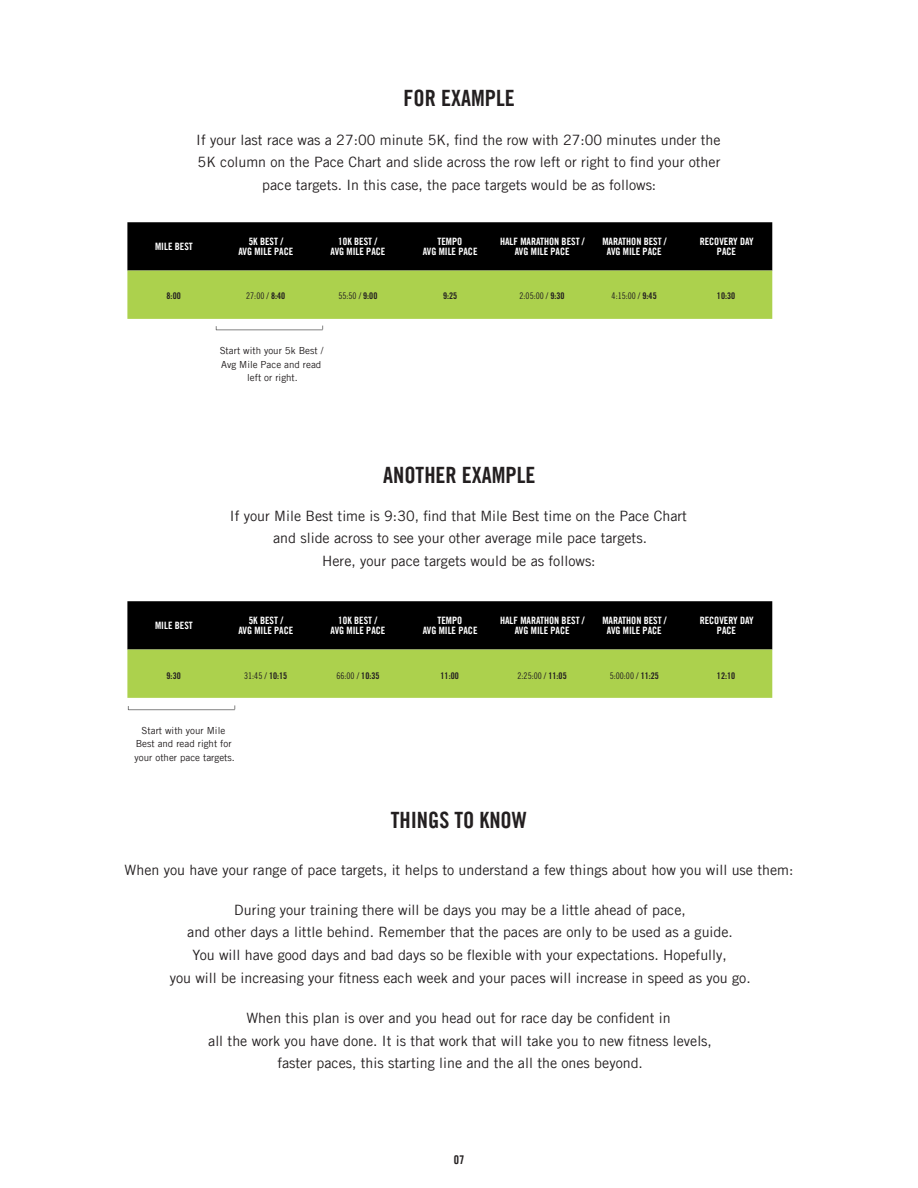
<style>
.page{position:relative;width:918px;height:1188px;background:#fff}
.page>*{position:absolute;margin:0;border:0;box-sizing:border-box;transform-origin:0 0}
.t1{font:700 condensed 22.5px "Trade Gothicfor Nike 365";color:#231f20}
.t2{font:14.25px/22.5px "Trade Gothicfor Nike 365";color:#231f20;text-align:center}
.t3{font:700 condensed 12px "Trade Gothicfor Nike 365";color:#231f20}
.t4{font:700 condensed 10.2px/10.2px "Trade Gothicfor Nike 365";color:#fff;text-align:center}
.t5{font:9.75px/13.5px "Trade Gothicfor Nike 365";color:#231f20;text-align:center}
.t6{font:9.15px "Trade Gothic LT Std Cn 18";color:#231f20}
.t7{font:9.15px "Trade Gothic LT Std Bd Cn 20";color:#231f20}
.s1{font-family:"Trade Gothic LT Std Bd Cn 20"}
</style>
<div class="page">
<svg style="left:127px;top:222px;width:645px;height:97px;background:#586b29"></svg>
<hr style="left:216px;top:330px;width:107px;height:1px;background:#000">
<svg style="left:127px;top:601px;width:645px;height:97px;background:#586b2a"></svg>
<hr style="left:128px;top:709px;width:107px;height:1px;background:#000">
<h1 class="t1" style="left:404px;top:84px;width:113px">FOR EXAMPLE</h1>
<p class="t2" style="left:196px;top:128px;width:526px">If your last race was a 27:00 minute 5K, find the row with 27:00 minutes under the<br>5K column on the Pace Chart and slide across the row left or right to find your other pace targets. In this case, the pace targets would be as follows:</p>
<p class="t4" style="left:155px;top:241px;width:39px">MILE BEST</p>
<p class="t4" style="left:238px;top:236px;width:56px">5K BEST /<br>AVG MILE PACE</p>
<p class="t4" style="left:331px;top:236px;width:56px">10K BEST /<br>AVG MILE PACE</p>
<p class="t4" style="left:423px;top:236px;width:56px">TEMPO<br>AVG MILE PACE</p>
<p class="t4" style="left:500px;top:236px;width:86px">HALF MARATHON BEST /<br>AVG MILE PACE</p>
<p class="t4" style="left:602px;top:236px;width:66px">MARATHON BEST /<br>AVG MILE PACE</p>
<p class="t4" style="left:700px;top:236px;width:55px">RECOVERY DAY<br>PACE</p>
<p class="t7" style="left:167px;top:290px;width:16px">8:00</p>
<p class="t6" style="left:246px;top:290px;width:41px">27:00 / <span class="s1">8:40</span></p>
<p class="t6" style="left:338px;top:290px;width:41px">55:50 / <span class="s1">9:00</span></p>
<p class="t7" style="left:443px;top:290px;width:16px">9:25</p>
<p class="t6" style="left:520px;top:290px;width:47px">2:05:00 / <span class="s1">9:30</span></p>
<p class="t6" style="left:612px;top:290px;width:47px">4:15:00 / <span class="s1">9:45</span></p>
<p class="t7" style="left:717px;top:290px;width:20px">10:30</p>
<p class="t5" style="left:220px;top:344px;width:105px">Start with your 5k Best /<br>Avg Mile Pace and read left or right.</p>
<h1 class="t1" style="left:383px;top:462px;width:154px">ANOTHER EXAMPLE</h1>
<p class="t2" style="left:230px;top:504px;width:459px">If your Mile Best time is 9:30, find that Mile Best time on the Pace Chart and slide across to see your other average mile pace targets.<br>Here, your pace targets would be as follows:</p>
<p class="t4" style="left:155px;top:620px;width:39px">MILE BEST</p>
<p class="t4" style="left:238px;top:615px;width:56px">5K BEST /<br>AVG MILE PACE</p>
<p class="t4" style="left:331px;top:615px;width:56px">10K BEST /<br>AVG MILE PACE</p>
<p class="t4" style="left:423px;top:615px;width:56px">TEMPO<br>AVG MILE PACE</p>
<p class="t4" style="left:500px;top:615px;width:86px">HALF MARATHON BEST /<br>AVG MILE PACE</p>
<p class="t4" style="left:602px;top:615px;width:66px">MARATHON BEST /<br>AVG MILE PACE</p>
<p class="t4" style="left:700px;top:615px;width:55px">RECOVERY DAY<br>PACE</p>
<p class="t7" style="left:167px;top:671px;width:16px">9:30</p>
<p class="t6" style="left:244px;top:671px;width:45px">31:45 / <span class="s1">10:15</span></p>
<p class="t6" style="left:336px;top:671px;width:45px">66:00 / <span class="s1">10:35</span></p>
<p class="t7" style="left:441px;top:671px;width:20px">11:00</p>
<p class="t6" style="left:518px;top:671px;width:51px">2:25:00 / <span class="s1">11:05</span></p>
<p class="t6" style="left:610px;top:671px;width:51px">5:00:00 / <span class="s1">11:25</span></p>
<p class="t7" style="left:717px;top:671px;width:20px">12:10</p>
<p class="t5" style="left:135px;top:724px;width:102px">Start with your Mile<br>Best and read right for your other pace targets.</p>
<h1 class="t1" style="left:391px;top:806px;width:138px">THINGS TO KNOW</h1>
<p class="t2" style="left:125px;top:858px;width:670px">When you have your range of pace targets, it helps to understand a few things about how you will use them:</p>
<p class="t2" style="left:170px;top:899px;width:583px">During your training there will be days you may be a little ahead of pace,<br>and other days a little behind. Remember that the paces are only to be used as a guide.<br>You will have good days and bad days so be flexible with your expectations. Hopefully,<br>you will be increasing your fitness each week and your paces will increase in speed as you go.</p>
<p class="t2" style="left:208px;top:1007px;width:505px">When this plan is over and you head out for race day be confident in<br>all the work you have done. It is that work that will take you to new fitness levels, faster paces, this starting line and the all the ones beyond.</p>
<p class="t3" style="left:454px;top:1153px;width:12px">07</p>
</div>
